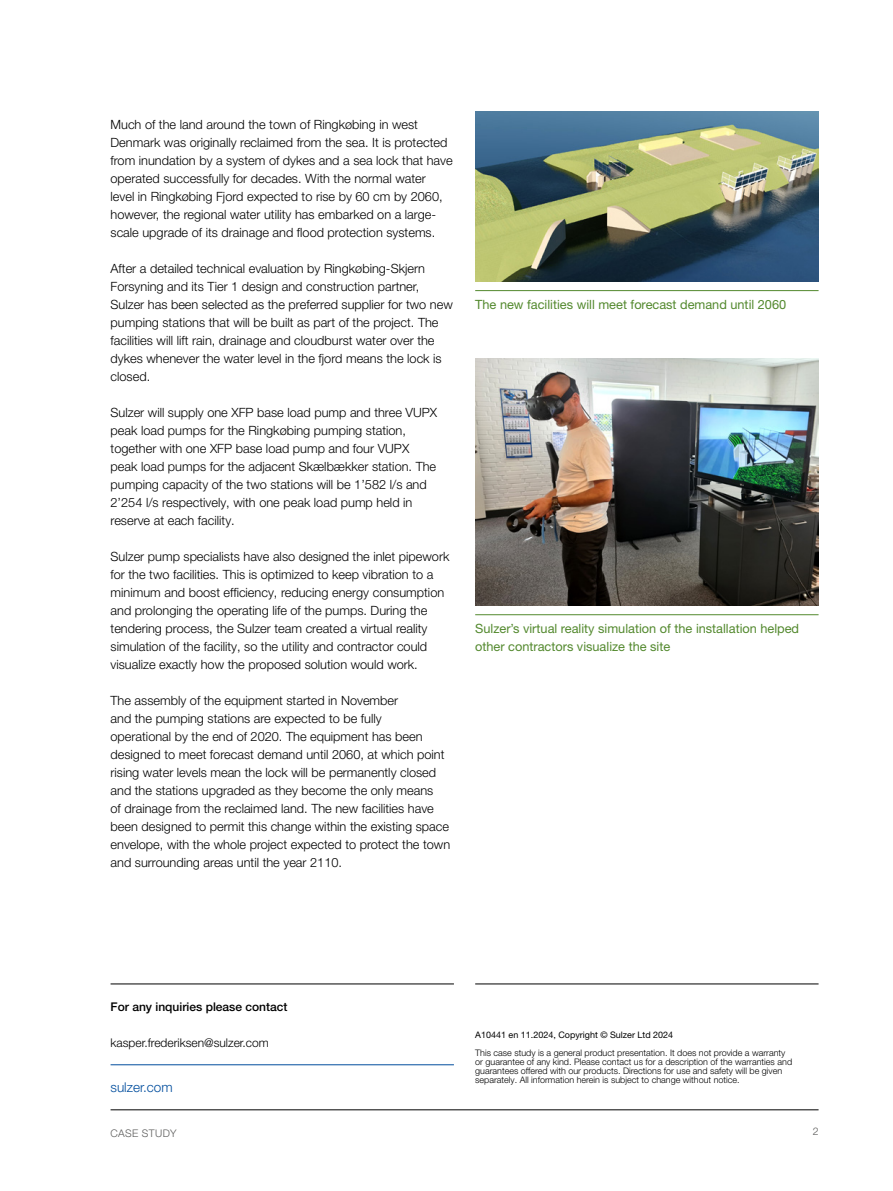
<style>
.page{position:relative;width:893px;height:1191px;background:#fff}
.page>*{position:absolute;margin:0;border:0;box-sizing:border-box;transform-origin:0 0}
.www{font:300 13.5px "Helvetica Neue LT Pro";color:#004d9d}
.Body_text_8_5_pt{font:300 12.75px/18px "Helvetica Neue LT Pro";color:#000}
.Caption_8_5_pt{font:12.75px/18px "Helvetica Neue LT Pro";color:#53892e}
.Contact{font:300 12px "Helvetica Neue LT Pro";color:#000}
.Disclaimer_title{font:500 12px "Helvetica Neue LT Pro";color:#000}
.t1{font:300 10.5px "Helvetica Neue LT Pro";letter-spacing:.035em;color:#5c5c5b}
.Disclaimer{font:300 9px/9px "Helvetica Neue LT Pro";color:#000}
.s1{font-weight:400}
</style>
<div class="page">
<hr style="left:111px;top:1109px;width:708px;height:1px;background:#000">
<hr style="left:475px;top:290px;width:344px;height:1px;background:#53892e">
<img style="left:475px;top:359px;width:344px;height:247px">
<img style="left:475px;top:112px;width:344px;height:170px">
<hr style="left:475px;top:614px;width:344px;height:1px;background:#53892e">
<hr style="left:111px;top:983px;width:343px;height:1px;background:#000">
<hr style="left:475px;top:983px;width:344px;height:1px;background:#000">
<hr style="left:111px;top:1064px;width:343px;height:1px;background:#004d9d">
<p class="Body_text_8_5_pt" style="left:111px;top:115px;width:344px">Much of the land around the town of Ringkøbing in west Denmark was originally reclaimed from the sea. It is protected from inundation by a system of dykes and a sea lock that have operated successfully for decades. With the normal water level in Ringkøbing Fjord expected to rise by 60 cm by 2060, however, the regional water utility has embarked on a large&shy;scale upgrade of its drainage and flood protection systems.</p>
<p class="Body_text_8_5_pt" style="left:111px;top:259px;width:344px">After a detailed technical evaluation by Ringkøbing-Skjern Forsyning and its Tier 1 design and construction partner, Sulzer has been selected as the preferred supplier for two new pumping stations that will be built as part of the project. The facilities will lift rain, drainage and cloudburst water over the dykes whenever the water level in the fjord means the lock is closed.</p>
<p class="Body_text_8_5_pt" style="left:111px;top:403px;width:328px">Sulzer will supply one XFP base load pump and three VUPX peak load pumps for the Ringkøbing pumping station, together with one XFP base load pump and four VUPX peak load pumps for the adjacent Skælbækker station. The pumping capacity of the two stations will be 1’582 l/s and 2’254 l/s respectively, with one peak load pump held in reserve at each facility.</p>
<p class="Body_text_8_5_pt" style="left:111px;top:547px;width:340px">Sulzer pump specialists have also designed the inlet pipework for the two facilities. This is optimized to keep vibration to a minimum and boost efficiency, reducing energy consumption and prolonging the operating life of the pumps. During the tendering process, the Sulzer team created a virtual reality simulation of the facility, so the utility and contractor could visualize exactly how the proposed solution would work.</p>
<p class="Body_text_8_5_pt" style="left:111px;top:691px;width:341px">The assembly of the equipment started in November<br>and the pumping stations are expected to be fully<br>operational by the end of 2020. The equipment has been designed to meet forecast demand until 2060, at which point rising water levels mean the lock will be permanently closed and the stations upgraded as they become the only means<br>of drainage from the reclaimed land. The new facilities have been designed to permit this change within the existing space envelope, with the whole project expected to protect the town and surrounding areas until the year 2110.</p>
<p class="Caption_8_5_pt" style="left:475px;top:295px;width:313px">The new facilities will meet forecast demand until 2060</p>
<p class="Caption_8_5_pt" style="left:475px;top:619px;width:325px">Sulzer’s virtual reality simulation of the installation helped other contractors visualize the site</p>
<p class="Disclaimer_title" style="left:111px;top:999px;width:178px">For any inquiries please contact</p>
<p class="Contact" style="left:111px;top:1035px;width:160px">kasper.frederiksen@sulzer.com</p>
<p class="Disclaimer" style="left:475px;top:1025px;width:312px;line-height:18px"><span class="s1">A10441 en 11.2024, Copyright © Sulzer Ltd 2024<br></span>This case study is a general product presentation. It does not provide a warranty</p>
<p class="Disclaimer" style="left:475px;top:1057px;width:318px">or guarantee of any kind. Please contact us for a description of the warranties and guarantees offered with our products. Directions for use and safety will be given separately. All information herein is subject to change without notice.</p>
<p class="www" style="left:111px;top:1078px;width:64px">sulzer.com</p>
<p class="t1" style="left:111px;top:1126px;width:67px">CASE STUDY</p>
<p class="t1" style="left:813px;top:1124px;width:7px">2</p>
</div>
